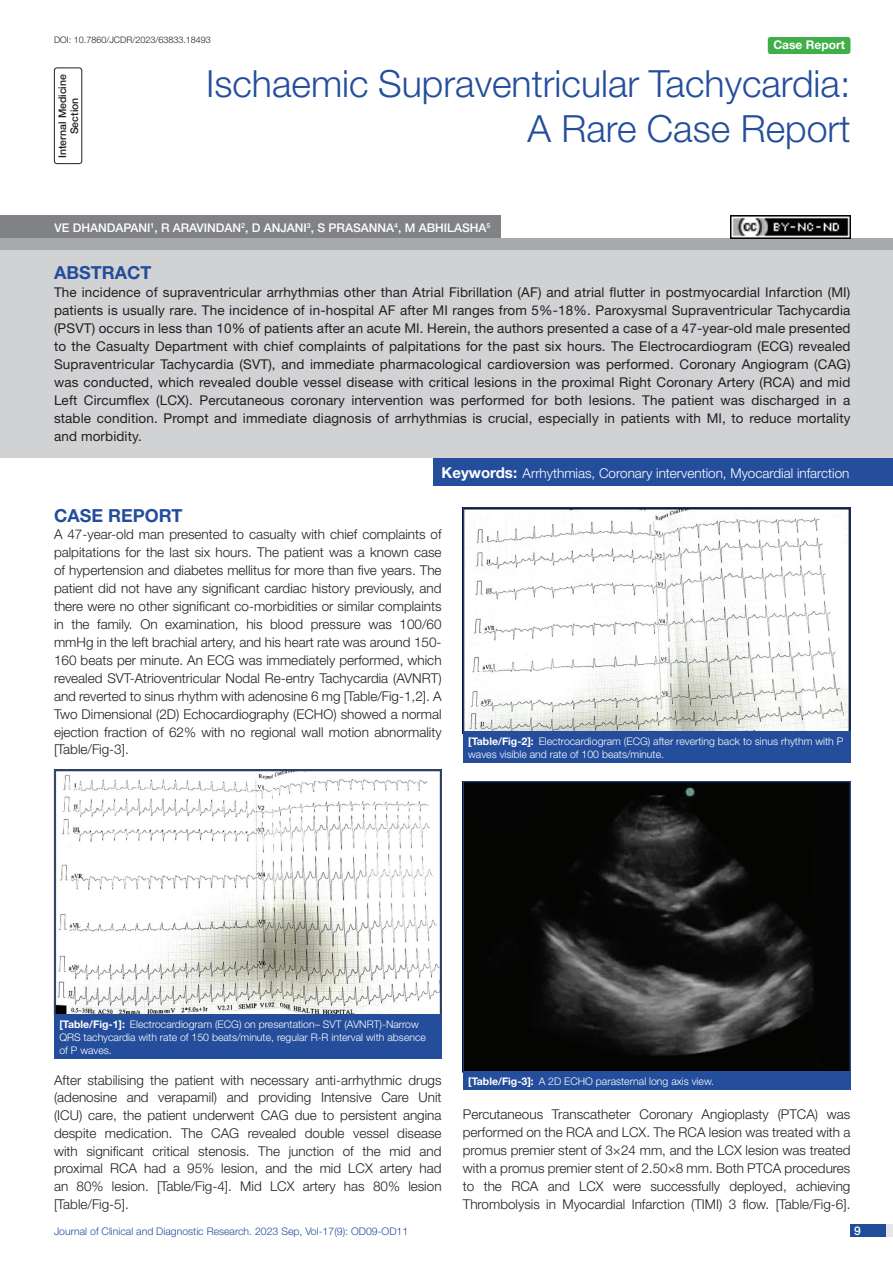
<style>
.page{position:relative;width:893px;height:1263px;background:#fff}
.page>*{position:absolute;margin:0;border:0;box-sizing:border-box;transform-origin:0 0}
.t1{font:300 37.5px/45px "Helvetica Neue";color:#244e9b;text-align:right}
.Heading{font:700 18px "Helvetica Neue";color:#244e9b}
.Abstract_head{font:700 18px "Helvetica Neue";color:#244e9b}
.Body_text{font:300 13.5px/17.9px "Helvetica Neue";color:#231f20;text-align:justify}
.Abstract_Text{font:13.5px/18px "Helvetica Neue";letter-spacing:.01em;color:#231f20;text-align:justify}
.Key_words{font:300 13.5px "Helvetica Neue";color:#fff}
.Author{font:500 12px "Helvetica Neue";color:#fff}
.t2{font:700 12px "Helvetica Neue";color:#fff}
.TABLE_FIG{font:300 10.5px/12.6px "Helvetica Neue";color:#fff}
.t3{font:300 10.5px "Helvetica Neue";color:#244e9b}
.section{font:500 10.5px/12px "Helvetica Neue";color:#231f20;text-align:center}
.DOI{font:300 9px "Helvetica Neue";color:#231f20}
.Author-2{font:500 7.05px "Helvetica Neue";color:#fff}
.s1{font-weight:700;font-size:15px}
.s2{font-weight:700}
</style>
<div class="page">
<div style="left:850px;top:1224px;width:43px;height:13px;background:#e6e7e9"></div>
<div style="left:850px;top:1224px;width:35px;height:13px;background:#214c99"></div>
<div style="left:54px;top:68px;width:28px;height:96px;border:1px solid #231f20;border-radius:3px"></div>
<div style="left:768px;top:37px;width:82px;height:17px;background:#40ae49;border-radius:3px"></div>
<div style="left:0;top:238px;width:893px;height:12px;background:#a8a9ad"></div>
<div style="left:0;top:216px;width:500px;height:22px;background:#808285"></div>
<div style="left:0;top:250px;width:893px;height:208px;background:#d1d2d4"></div>
<div style="left:434px;top:458px;width:459px;height:28px;background:#244e9b"></div>
<img style="left:56px;top:772px;width:384px;height:243px">
<div style="left:54px;top:1015px;width:388px;height:44px;background:#244e9b"></div>
<img style="left:465px;top:509px;width:383px;height:222px">
<div style="left:463px;top:731px;width:387px;height:32px;background:#244e9b"></div>
<img style="left:465px;top:783px;width:383px;height:287px">
<div style="left:463px;top:781px;width:387px;height:291px;border:1px solid #244e9b"></div>
<div style="left:463px;top:1071px;width:387px;height:19px;background:#244e9b"></div>
<img style="left:730px;top:216px;width:120px;height:22px">
<p class="DOI" style="left:54px;top:35px;width:158px">DOI: 10.7860/JCDR/2023/63833.18493</p>
<p class="section" style="left:56px;top:158px;width:85px;rotate:-90deg">INTERNAL MEDICINE<br>SECTION</p>
<p class="t1" style="left:206px;top:60px;width:646px">Ischaemic Supraventricular Tachycardia:<br>A Rare Case Report</p>
<p class="t2" style="left:773px;top:37px;width:73px">Case Report</p>
<p class="Author" style="left:54px;top:220px;width:135px">VE DHANDAPANI<sup>1</sup>, R ARAVINDAN</p>
<p class="Author" style="left:241px;top:220px;width:105px"><sup>2</sup>, D ANJANI <sup>3</sup>, S PRASANNA</p>
<p class="Author" style="left:394px;top:220px;width:70px"><sup>4</sup>, M ABHI LASHA</p>
<p class="Author-2" style="left:486px;top:221px;width:5px">5</p>
<p class="Abstract_head" style="left:54px;top:261px;width:99px">ABSTRACT</p>
<p class="Abstract_Text" style="left:54px;top:283px;width:798px">The incidence of supraventricular arrhythmias other than Atrial Fibrillation (AF) and atrial flutter in postmyocardial Infarction (MI) patients is usually rare. The incidence of in-hospital AF after MI ranges from 5%-18%. Paroxysmal Supraventricular Tachycardia (PSVT) occurs in less than 10% of patients after an acute MI. Herein, the authors presented a case of a 47-year-old male presented to the Casualty Department with chief complaints of palpitations for the past six hours. The Electrocardiogram (ECG) revealed Supraventricular Tachycardia (SVT), and immediate pharmacological cardioversion was performed. Coronary Angiogram (CAG) was conducted, which revealed double vessel disease with critical lesions in the proximal Right Coronary Artery (RCA) and mid Left Circumflex (LCX). Percutaneous coronary intervention was performed for both lesions. The patient was discharged in a stable condition. Prompt and immediate diagnosis of arrhythmias is crucial, especially in patients with MI, to reduce mortality and morbidity.</p>
<p class="Key_words" style="left:442px;top:464px;width:409px"><span class="s1">Keywords:</span> Arrhythmias, Coronary intervention, Myocardial infarction</p>
<p class="Heading" style="left:54px;top:504px;width:130px">CASE REPORT</p>
<p class="Body_text" style="left:54px;top:525px;width:389px">A 47-year-old man presented to casualty with chief complaints of palpitations for the last six hours. The patient was a known case of hypertension and diabetes mellitus for more than five years. The patient did not have any significant cardiac history previously, and there were no other significant co-morbidities or similar complaints in the family. On examination, his blood pressure was 100/60 mmHg in the left brachial artery, and his heart rate was around 150- 160 beats per minute. An ECG was immediately performed, which revealed SVT-Atrioventricular Nodal Re-entry Tachycardia (AVNRT) and reverted to sinus rhythm with adenosine 6 mg [Table/Fig-1,2]. A Two Dimensional (2D) Echocardiography (ECHO) showed a normal ejection fraction of 62% with no regional wall motion abnormality [Table/Fig-3].</p>
<p class="TABLE_FIG" style="left:468px;top:735px;width:377px"><span class="s2">[Table/Fig-2]:</span> Electrocardiogram (ECG) after reverting back to sinus rhythm with P waves visible and rate of 100 beats/minute.</p>
<p class="TABLE_FIG" style="left:59px;top:1018px;width:368px"><span class="s2">[Table/Fig-1]:</span> Electrocardiogram (ECG) on presentation– SVT (AVNRT)-Narrow<br>QRS tachycardia with rate of 150 beats/minute, regular R-R interval with absence of P waves.</p>
<p class="Body_text" style="left:54px;top:1071px;width:389px">After stabilising the patient with necessary anti-arrhythmic drugs (adenosine and verapamil) and providing Intensive Care Unit (ICU) care, the patient underwent CAG due to persistent angina despite medication. The CAG revealed double vessel disease with significant critical stenosis. The junction of the mid and proximal RCA had a 95% lesion, and the mid LCX artery had an 80% lesion. [Table/Fig-4]. Mid LCX artery has 80% lesion [Table/Fig-5].</p>
<p class="TABLE_FIG" style="left:468px;top:1074px;width:247px"><span class="s2">[Table/Fig-3]:</span> A 2D ECHO parasternal long axis view.</p>
<p class="Body_text" style="left:463px;top:1105px;width:389px">Percutaneous Transcatheter Coronary Angioplasty (PTCA) was performed on the RCA and LCX. The RCA lesion was treated with a promus premier stent of 3×24 mm, and the LCX lesion was treated with a promus premier stent of 2.50×8 mm. Both PTCA procedures to the RCA and LCX were successfully deployed, achieving Thrombolysis in Myocardial Infarction (TIMI) 3 flow. [Table/Fig-6].</p>
<p class="t3" style="left:54px;top:1225px;width:356px">Journal of Clinical and Diagnostic Research. 2023 Sep, Vol-17(9): OD09-OD11</p>
<p class="Author" style="left:854px;top:1223px;width:8px">9</p>
</div>
